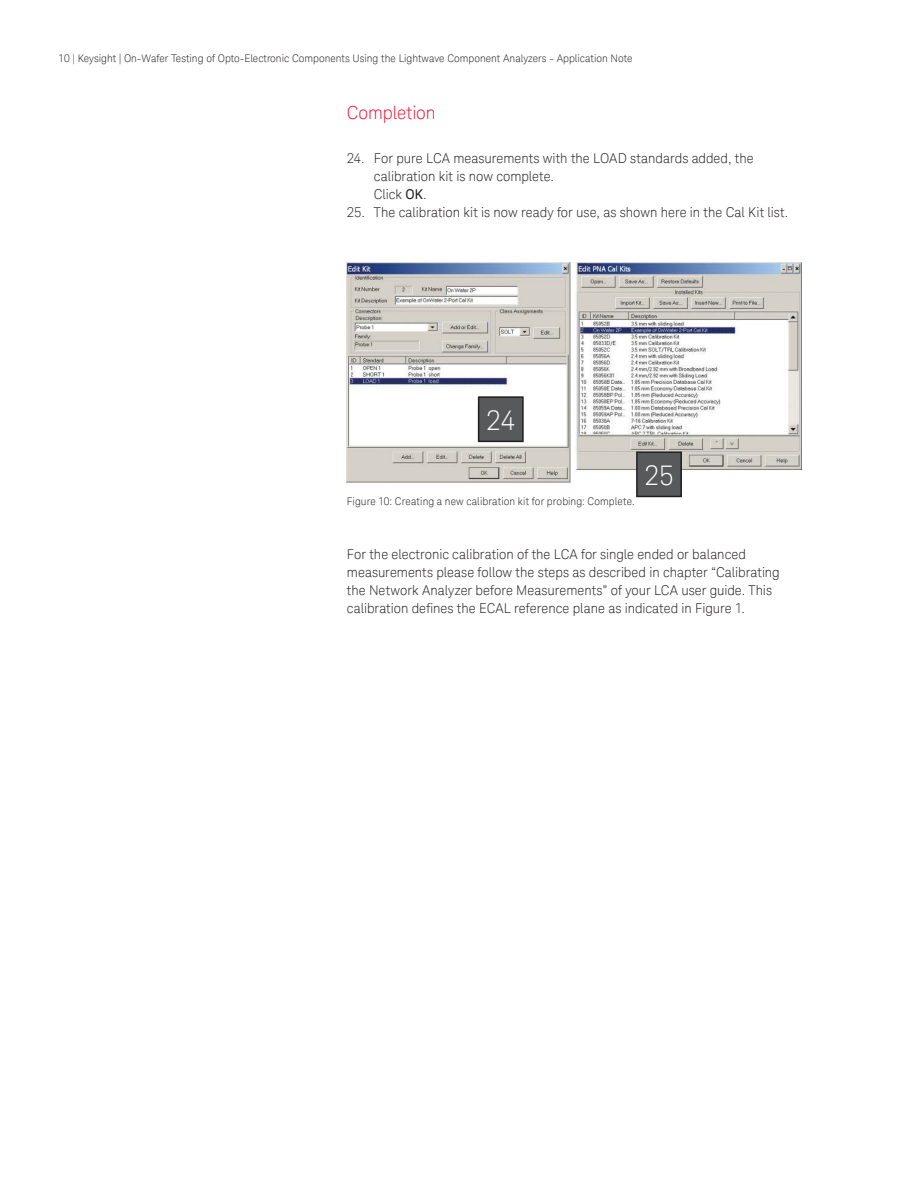
<style>
.page{position:relative;width:918px;height:1188px;background:#fff}
.page>*{position:absolute;margin:0;border:0;box-sizing:border-box;transform-origin:0 0}
.t1{font:300 27px "Keysight Sans";color:#fff}
.t2{font:300 18px "Keysight Sans";letter-spacing:-.01em;color:#ed1a37}
.t3{font:300 13.5px/18px "Keysight Sans";color:#231f20}
.t4{font:300 10.5px "Keysight Sans";color:#231f20}
.s1{font-weight:400}
</style>
<div class="page">
<img style="left:347px;top:263px;width:454px;height:220px">
<div style="left:479px;top:397px;width:44px;height:44px;background:#58595b"></div>
<div style="left:478px;top:396px;width:46px;height:46px;border:2px solid #231f20"></div>
<div style="left:637px;top:452px;width:44px;height:44px;background:#58595b"></div>
<div style="left:636px;top:451px;width:46px;height:46px;border:2px solid #231f20"></div>
<p class="t4" style="left:59px;top:53px;width:575px">10 | Keysight | On-Wafer Testing of Opto-Electronic Components Using the Lightwave Component Analyzers - Application Note</p>
<h2 class="t2" style="left:347px;top:105px;width:90px">Completion</h2>
<p class="t3" style="left:374px;top:150px;width:381px;text-indent:-27px">24. For pure LCA measurements with the LOAD standards added, the calibration kit is now complete.<br>Click <span class="s1">OK</span>.</p>
<p class="t3" style="left:347px;top:204px;width:443px">25. The calibration kit is now ready for use, as shown here in the Cal Kit list.</p>
<h1 class="t1" style="left:486px;top:408px;width:31px">24</h1>
<p class="t4" style="left:347px;top:497px;width:290px">Figure 10: Creating a new calibration kit for probing: Complete.</p>
<h1 class="t1" style="left:644px;top:463px;width:31px">25</h1>
<p class="t3" style="left:347px;top:546px;width:434px">For the electronic calibration of the LCA for single ended or balanced measurements please follow the steps as described in chapter “Calibrating the Network Analyzer before Measurements” of your LCA user guide. This calibration dei nes the ECAL reference plane as indicated in Figure 1.</p>
</div>
